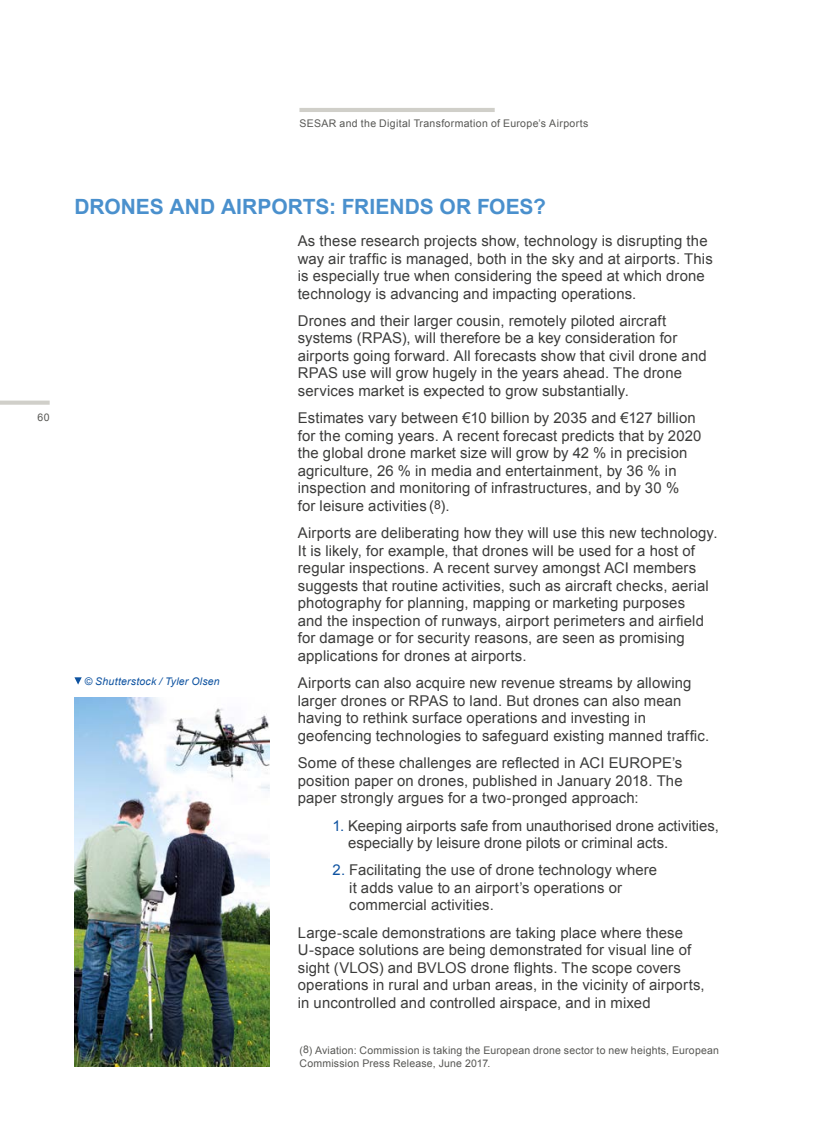
<style>
.page{position:relative;width:819px;height:1141px;background:#fff}
.page>*{position:absolute;margin:0;border:0;box-sizing:border-box;transform-origin:0 0}
.t1{font:700 21px "Arial";color:#4a90cd}
.t2{font:14.88px/17.5px "Arial";letter-spacing:.01em;color:#3c3c3b}
.t3{font:10.5px/12.2px "Arial";letter-spacing:.025em;color:#575754}
.t4{font:italic 10.5px "Arial";letter-spacing:.02em;color:#0d52a0}
.s1{font-size:12.25px}
.s2{color:#0d52a0}
</style>
<div class="page">
<svg style="left:0;top:401px;width:50px;height:4px"></svg>
<hr style="left:299px;top:108px;width:195px;height:4px;background:#d0cfc9">
<img style="left:74px;top:697px;width:196px;height:370px">
<svg style="left:74px;top:677px;width:8px;height:8px"></svg>
<p class="t3" style="left:299px;top:118px;width:290px">SESAR and the Digital Transformation of Europe’s Airports</p>
<p class="t3" style="left:38px;top:411px;width:14px">60</p>
<h1 class="t1" style="left:74px;top:193px;width:473px">DRONES AND AIRPORTS: FRIENDS OR FOES?</h1>
<p class="t2" style="left:298px;top:232px;width:416px">As these research projects show, technology is disrupting the way air traffic is managed, both in the sky and at airports. This is especially true when considering the speed at which drone technology is advancing and impacting operations.</p>
<p class="t2" style="left:298px;top:312px;width:410px">Drones and their larger cousin, remotely piloted aircraft systems (RPAS), will therefore be a key consideration for airports going forward. All forecasts show that civil drone and RPAS use will grow hugely in the years ahead. The drone services market is expected to grow substantially.</p>
<p class="t2" style="left:298px;top:410px;width:405px">Estimates vary between €10 billion by 2035 and €127 billion for the coming years. A recent forecast predicts that by 2020 the global drone market size will grow by 42 % in precision agriculture, 26 % in media and entertainment, by 36 % in inspection and monitoring of infrastructures, and by 30 %<br>for leisure activities (<span class="s1">8</span>).</p>
<p class="t2" style="left:298px;top:525px;width:421px">Airports are deliberating how they will use this new technology.<br>It is likely, for example, that drones will be used for a host of regular inspections. A recent survey amongst ACI members suggests that routine activities, such as aircraft checks, aerial photography for planning, mapping or marketing purposes<br>and the inspection of runways, airport perimeters and airfield for damage or for security reasons, are seen as promising applications for drones at airports.</p>
<p class="t2" style="left:298px;top:674px;width:413px">Airports can also acquire new revenue streams by allowing larger drones or RPAS to land. But drones can also mean having to rethink surface operations and investing in geofencing technologies to safeguard existing manned traffic.</p>
<p class="t2" style="left:298px;top:754px;width:386px;text-align:justify">Some of these challenges are reflected in ACI EUROPE’s position paper on drones, published in January 2018. The paper strongly argues for a two-pronged approach:</p>
<p class="t2" style="left:348px;top:817px;width:372px;text-indent:-16px"><span class="s2">1.</span> Keeping airports safe from unauthorised drone activities, especially by leisure drone pilots or criminal acts.</p>
<p class="t2" style="left:349px;top:862px;width:309px;text-indent:-17px"><span class="s2">2.</span> Facilitating the use of drone technology where it adds value to an airport’s operations or commercial activities.</p>
<p class="t2" style="left:298px;top:924px;width:408px">Large-scale demonstrations are taking place where these U-space solutions are being demonstrated for visual line of sight (VLOS) and BVLOS drone flights. The scope covers operations in rural and urban areas, in the vicinity of airports, in uncontrolled and controlled airspace, and in mixed</p>
<p class="t4" style="left:85px;top:674px;width:137px">© Shutterstock / Tyler Olsen</p>
<p class="t3" style="left:299px;top:1045px;width:421px">(8) Aviation: Commission is taking the European drone sector to new heights, European<br>Commission Press Release, June 2017.</p>
</div>
